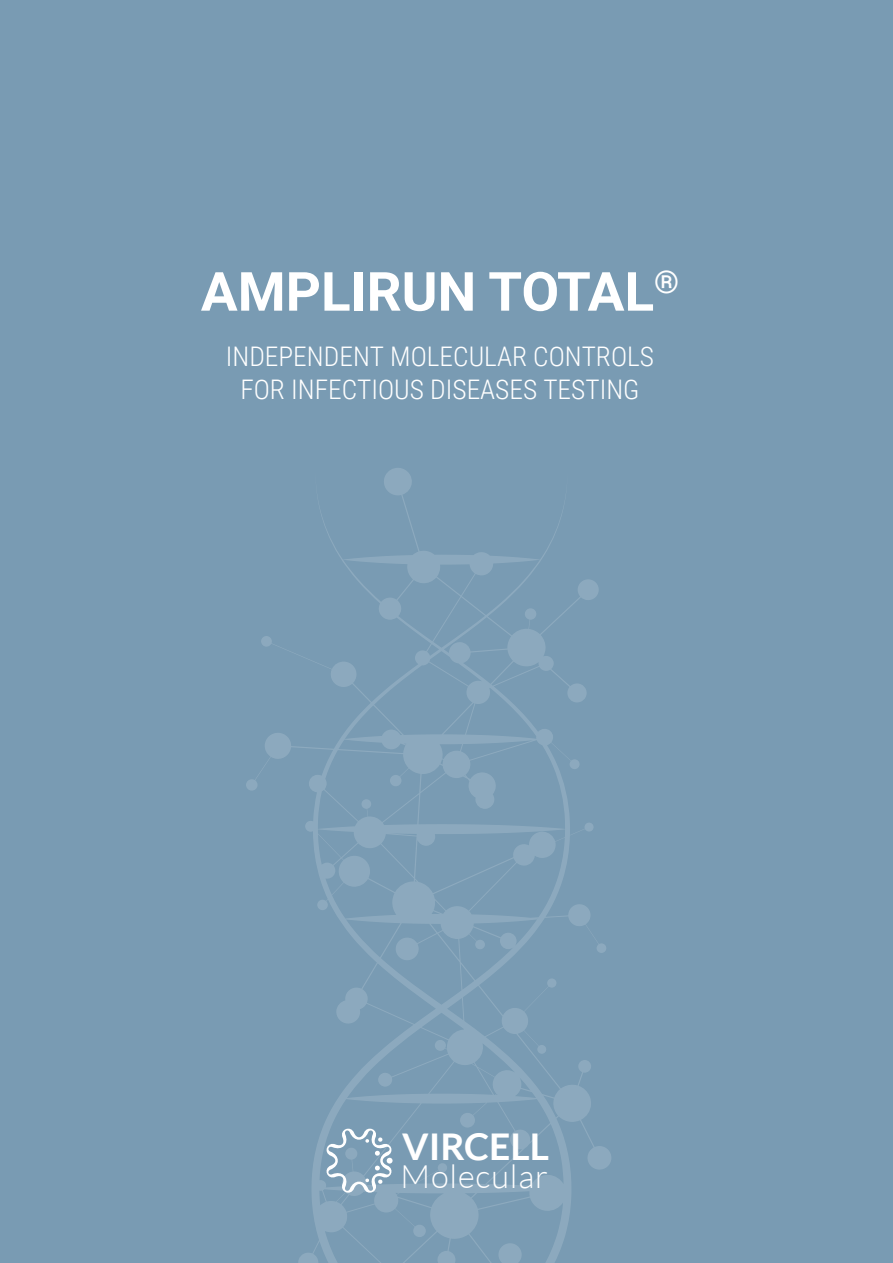
<style>
.page{position:relative;width:893px;height:1263px;background:#799bb3}
.page>*{position:absolute;margin:0;border:0;box-sizing:border-box;transform-origin:0 0}
.t1{font:700 54px "Roboto";color:#fff}
.t2{font:700 36.75px "Lato";color:#fff}
.t3{font:300 32.25px "Lato";letter-spacing:.025em;color:#fff}
.t4{font:300 27px/32.4px "Roboto Condensed";color:#fff;text-align:center}
</style>
<div class="page">
<svg style="left:246px;top:468px;width:365px;height:795px"></svg>
<h1 class="t1" style="left:201px;top:254px;width:480px">AMPLIRUN TOTAL<sup>®</sup></h1>
<p class="t4" style="left:226px;top:339px;width:430px">INDEPENDENT MOLECULAR CONTROLS<br>FOR INFECTIOUS DISEASES TESTING</p>
<h2 class="t2" style="left:402px;top:1125px;width:148px">VIRCELL</h2>
<p class="t3" style="left:401px;top:1159px;width:149px">Molecular</p>
</div>
